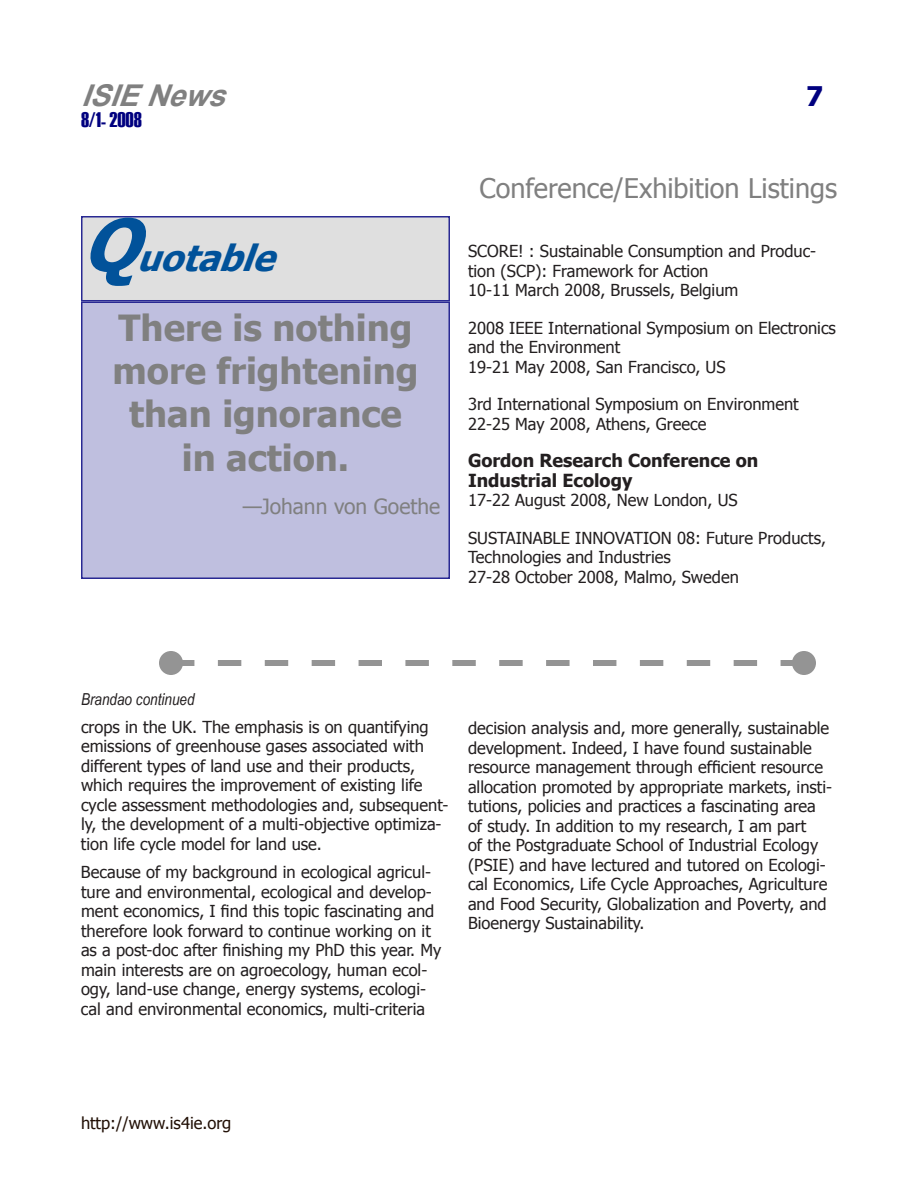
<style>
.page{position:relative;width:918px;height:1188px;background:#fff}
.page>*{position:absolute;margin:0;border:0;box-sizing:border-box;transform-origin:0 0}
.t1{font:700 36px/43.2px "Tahoma";color:#808080}
.t2{font:italic 700 30px "Arial";color:#808080}
.t3{font:27px "Tahoma";color:#808080}
.t4{font:700 27px "Tahoma";color:#00007f}
.t5{font:21px "Tahoma";color:#808080}
.t6{font:21px "Haettenschweiler";color:#00007f}
.t7{font:700 18px/19.5px "Tahoma";color:#231f20}
.t8{font:16.5px/19.5px "Tahoma";color:#231f20}
.t9{font:16.5px "Tahoma";color:#210f05}
.t10{font:italic 16.5px "Arial Narrow";color:#231f20}
.s1{font-style:italic;font-size:72px;color:#01529a}
.s2{font-style:italic;color:#01529a}
</style>
<div class="page">
<div style="left:82px;top:217px;width:367px;height:84px;background:#dfdfdf"></div>
<div style="left:81px;top:216px;width:369px;height:85px;border:2px solid #292993"></div>
<div style="left:82px;top:302px;width:367px;height:276px;background:#bfbfdf"></div>
<div style="left:81px;top:301px;width:369px;height:278px;border:2px solid #292993"></div>
<svg style="left:183px;top:660px;width:609px;height:6px"></svg>
<div style="left:159px;top:651px;width:24px;height:24px;background:#949494;border-radius:50%"></div>
<div style="left:792px;top:651px;width:24px;height:24px;background:#949494;border-radius:50%"></div>
<h2 class="t2" style="left:81px;top:79px;width:157px">ISIENews</h2>
<h3 class="t4" style="left:806px;top:79px;width:19px">7</h3>
<p class="t6" style="left:81px;top:108px;width:62px">8/1- 2008</p>
<h1 class="t1" style="left:119px;top:222px;width:295px;line-height:69.9px;text-indent:-38px"><span class="s1">Q</span><span class="s2">uotable<br></span>There is nothing</h1>
<h1 class="t1" style="left:113px;top:348px;width:307px;text-align:center">more frightening than ignorance in action.</h1>
<p class="t5" style="left:243px;top:493px;width:199px">—Johann von Goethe</p>
<h3 class="t3" style="left:480px;top:171px;width:359px">Conference/Exhibition Listings</h3>
<p class="t8" style="left:468px;top:241px;width:350px">SCORE! : Sustainable Consumption and Produc&shy;tion (SCP): Framework for Action<br>10-11 March 2008, Brussels, Belgium</p>
<p class="t8" style="left:468px;top:317px;width:369px">2008 IEEE International Symposium on Electronics and the Environment<br>19-21 May 2008, San Francisco, US</p>
<p class="t8" style="left:468px;top:394px;width:332px">3rd International Symposium on Environment<br>22-25 May 2008, Athens, Greece</p>
<p class="t7" style="left:468px;top:450px;width:292px">Gordon Research Conference on<br>Industrial Ecology</p>
<p class="t8" style="left:468px;top:490px;width:271px">17-22 August 2008, New London, US</p>
<p class="t8" style="left:468px;top:527px;width:360px">SUSTAINABLE INNOVATION 08: Future Products,<br>Technologies and Industries<br>27-28 October 2008, Malmo, Sweden</p>
<p class="t10" style="left:81px;top:690px;width:115px">Brandao continued</p>
<p class="t8" style="left:81px;top:716px;width:369px">crops in the UK. The emphasis is on quantifying emissions of greenhouse gases associated with different types of land use and their products, which requires the improvement of existing life cycle assessment methodologies and, subsequent&shy;ly, the development of a multi-objective optimiza&shy;tion life cycle model for land use.</p>
<p class="t8" style="left:81px;top:862px;width:362px">Because of my background in ecological agricul&shy;ture and environmental, ecological and develop&shy;ment economics, I find this topic fascinating and therefore look forward to continue working on it as a post-doc after finishing my PhD this year. My main interests are on agroecology, human ecol&shy;ogy, land-use change, energy systems, ecologi&shy;cal and environmental economics, multi-criteria</p>
<p class="t8" style="left:468px;top:718px;width:366px">decision analysis and, more generally, sustainable development. Indeed, I have found sustainable resource management through efficient resource allocation promoted by appropriate markets, insti&shy;tutions, policies and practices a fascinating area of study. In addition to my research, I am part<br>of the Postgraduate School of Industrial Ecology (PSIE) and have lectured and tutored on Ecologi&shy;cal Economics, Life Cycle Approaches, Agriculture and Food Security, Globalization and Poverty, and Bioenergy Sustainability.</p>
<p class="t9" style="left:81px;top:1112px;width:152px">http://www.is4ie.org</p>
</div>
